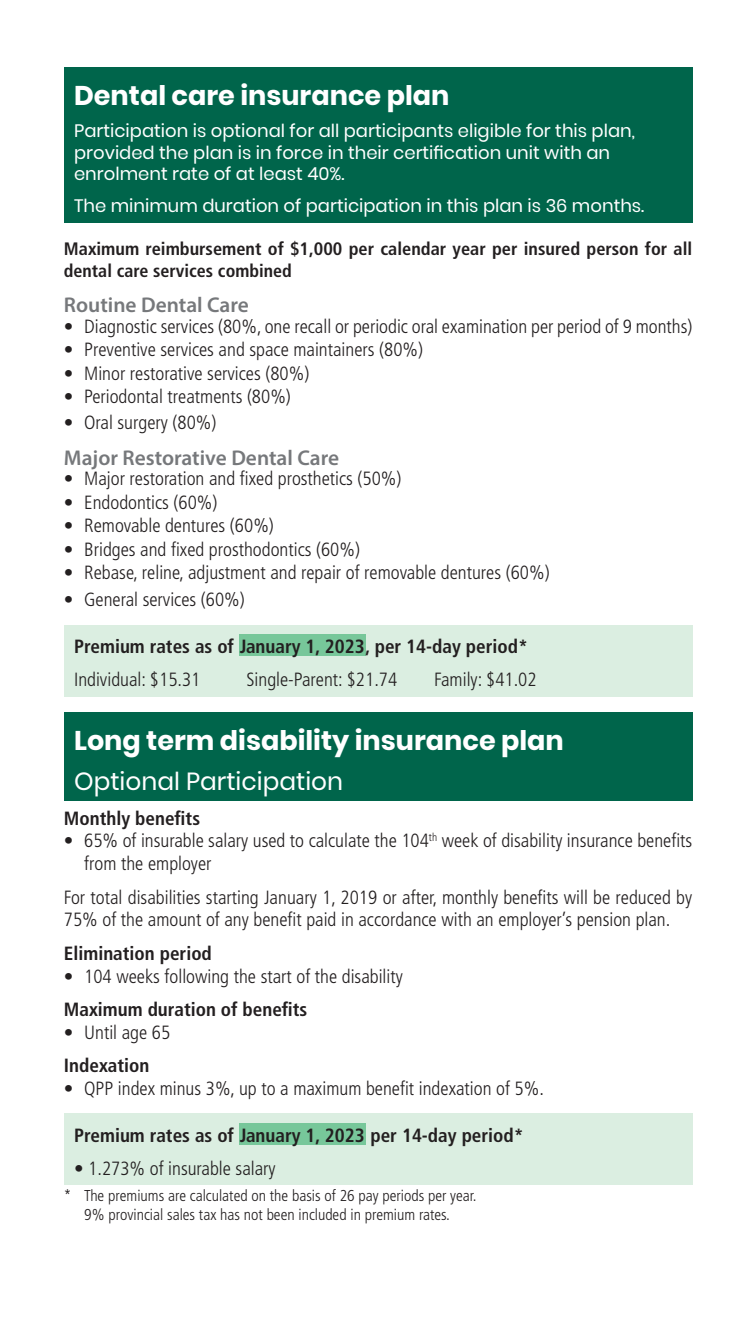
<style>
.page{position:relative;width:746px;height:1329px;background:#fff}
.page>*{position:absolute;margin:0;border:0;box-sizing:border-box;transform-origin:0 0}
.t1{font:700 27px "Poppins";color:#fff}
.t2{font:24.75px "Poppins";color:#fff}
.t3{font:600 21.38px "Myriad Pro";color:#76787b}
.t4{font:300 condensed 19.12px/22.9px "Frutiger LT Std";color:#231f20}
.t5{font:700 condensed 19.12px "Frutiger LT Std";color:#231f20}
.t6{font:18px/21.6px "Poppins";color:#fff}
.t7{font:700 condensed 18px/21.6px "Frutiger LT Std";color:#231f20}
.t8{font:300 condensed 15.75px/18.9px "Frutiger LT Std";color:#231f20;text-align:center}
</style>
<div class="page">
<div style="left:64px;top:67px;width:628px;height:155px;background:#00654b"></div>
<div style="left:64px;top:625px;width:628px;height:71px;background:#dbeee1"></div>
<div style="left:239px;top:635px;width:126px;height:21px;background:#77c79a"></div>
<div style="left:64px;top:712px;width:628px;height:88px;background:#00654b"></div>
<div style="left:64px;top:1113px;width:628px;height:71px;background:#dbeee1"></div>
<div style="left:239px;top:1123px;width:126px;height:21px;background:#77c79a"></div>
<h1 class="t1" style="left:74px;top:80px;width:377px">Dental care insurance plan</h1>
<p class="t6" style="left:74px;top:120px;width:562px">Participation is optional for all participants eligible for this plan, provided the plan is in force in their certification unit with an enrolment rate of at least 40%.</p>
<p class="t6" style="left:74px;top:195px;width:571px">The minimum duration of participation in this plan is 36 months.</p>
<p class="t7" style="left:64px;top:238px;width:629px">Maximum reimbursement of $1,000 per calendar year per insured person for all dental care services combined</p>
<p class="t3" style="left:64px;top:292px;width:186px">Routine Dental Care</p>
<p class="t4" style="left:64px;top:315px;width:629px">• Diagnostic services (80%, one recall or periodic oral examination per period of 9 months)</p>
<p class="t4" style="left:64px;top:338px;width:360px">• Preventive services and space maintainers (80%)</p>
<p class="t4" style="left:64px;top:362px;width:247px">• Minor restorative services (80%)</p>
<p class="t4" style="left:64px;top:385px;width:228px">• Periodontal treatments (80%)</p>
<p class="t4" style="left:64px;top:411px;width:154px">• Oral surgery (80%)</p>
<p class="t3" style="left:64px;top:444px;width:276px">Major Restorative Dental Care</p>
<p class="t4" style="left:64px;top:467px;width:339px">• Major restoration and fixed prosthetics (50%)</p>
<p class="t4" style="left:64px;top:491px;width:155px">• Endodontics (60%)</p>
<p class="t4" style="left:64px;top:514px;width:211px">• Removable dentures (60%)</p>
<p class="t4" style="left:64px;top:538px;width:297px">• Bridges and fixed prosthodontics (60%)</p>
<p class="t4" style="left:64px;top:561px;width:487px">• Rebase, reline, adjustment and repair of removable dentures (60%)</p>
<p class="t4" style="left:64px;top:588px;width:182px">• General services (60%)</p>
<p class="t5" style="left:74px;top:635px;width:455px">Premium rates as of January 1, 2023, per 14-day period*</p>
<p class="t4" style="left:74px;top:668px;width:128px">Individual: $15.31</p>
<p class="t4" style="left:246px;top:668px;width:152px">Single-Parent: $21.74</p>
<p class="t4" style="left:434px;top:668px;width:104px">Family: $41.02</p>
<h1 class="t1" style="left:74px;top:725px;width:491px">Long term disability insurance plan</h1>
<p class="t2" style="left:74px;top:767px;width:270px">Optional Participation</p>
<p class="t5" style="left:64px;top:806px;width:138px">Monthly benefits</p>
<p class="t4" style="left:84px;top:829px;width:609px;text-indent:-20px">• 65% of insurable salary used to calculate the 104<sup>th</sup> week of disability insurance benefits from the employer</p>
<p class="t4" style="left:64px;top:885px;width:629px">For total disabilities starting January 1, 2019 or after, monthly benefits will be reduced by<br>75% of the amount of any benefit paid in accordance with an employer’s pension plan.</p>
<p class="t5" style="left:64px;top:941px;width:149px">Elimination period</p>
<p class="t4" style="left:64px;top:964px;width:340px">• 104 weeks following the start of the disability</p>
<p class="t5" style="left:64px;top:997px;width:245px">Maximum duration of benefits</p>
<p class="t4" style="left:64px;top:1020px;width:108px">• Until age 65</p>
<p class="t5" style="left:64px;top:1053px;width:87px">Indexation</p>
<p class="t4" style="left:64px;top:1076px;width:481px">• QPP index minus 3%, up to a maximum benefit indexation of 5%.</p>
<p class="t5" style="left:74px;top:1123px;width:451px">Premium rates as of January 1, 2023 per 14-day period*</p>
<p class="t4" style="left:74px;top:1156px;width:203px">• 1.273% of insurable salary</p>
<p class="t8" style="left:64px;top:1186px;width:414px">* The premiums are calculated on the basis of 26 pay periods per year.<br>9% provincial sales tax has not been included in premium rates.</p>
</div>
